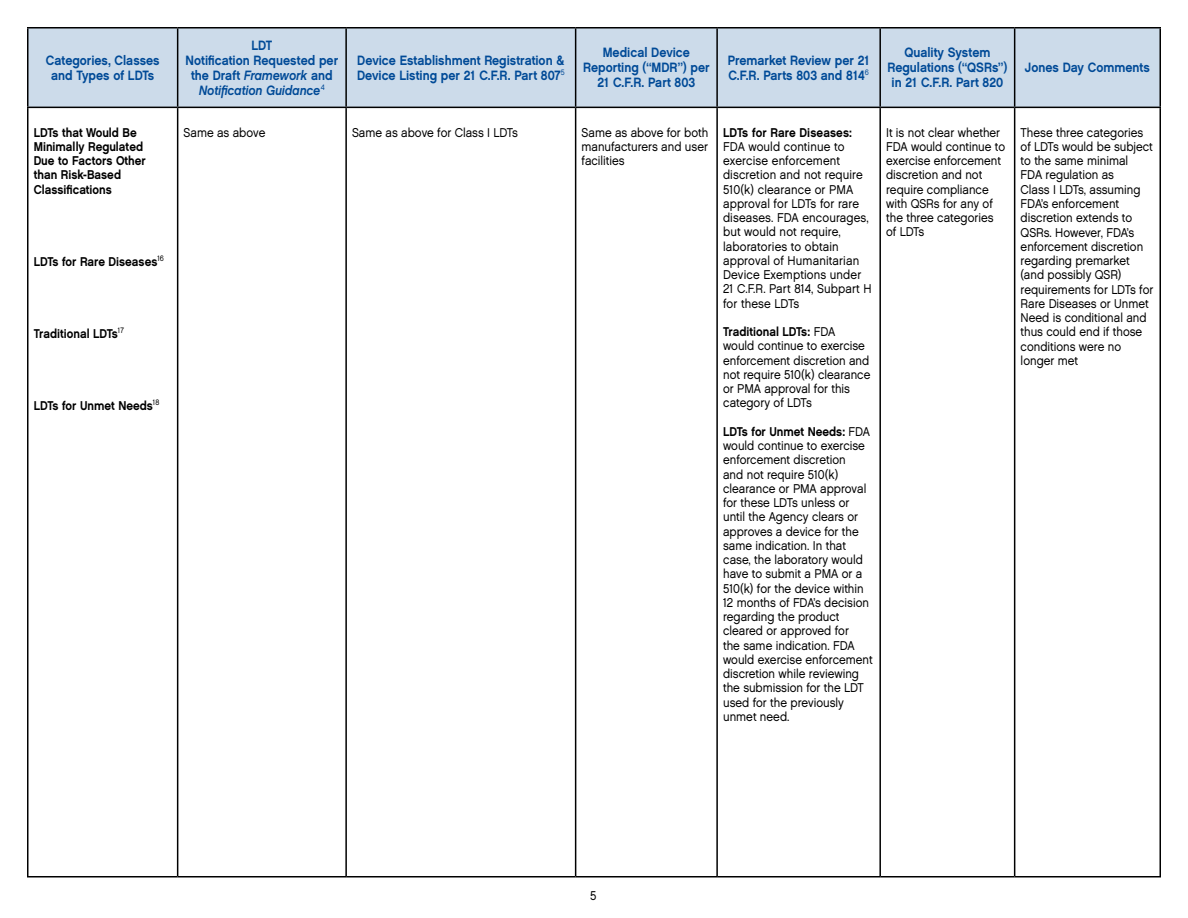
<style>
.page{position:relative;width:1188px;height:918px;background:#fff}
.page>*{position:absolute;margin:0;border:0;box-sizing:border-box;transform-origin:0 0}
.t1{font:13.5px/15px "Chalet New York Nineteen Sixty";color:#004a97;text-align:center;scale:.9 1}
.t2{font:13.5px "Chalet Oblique New York";color:#004a97;scale:.9 1}
.t3{font:12.75px/14.2px "Chalet London Nineteen Sixty";color:#000;scale:.9 1}
.t4{font:12.75px/14.2px "Chalet New York Nineteen Sixty";color:#000;scale:.9 1}
.s1{font-family:"Chalet Oblique New York"}
.s2{font-family:"Chalet London Nineteen Sixty"}
</style>
<div class="page">
<div style="left:28px;top:28px;width:1132px;height:79px;background:#ccdbea"></div>
<hr style="left:27px;top:27px;width:151px;height:1px;background:#000">
<hr style="left:27px;top:29px;width:1px;height:78px;background:#000">
<hr style="left:178px;top:27px;width:168px;height:1px;background:#000">
<hr style="left:177px;top:29px;width:1px;height:78px;background:#000">
<hr style="left:346px;top:27px;width:230px;height:1px;background:#000">
<hr style="left:345px;top:29px;width:2px;height:78px;background:#000">
<hr style="left:576px;top:27px;width:141px;height:1px;background:#000">
<hr style="left:575px;top:29px;width:1px;height:78px;background:#000">
<hr style="left:717px;top:27px;width:163px;height:1px;background:#000">
<hr style="left:716px;top:29px;width:2px;height:78px;background:#000">
<hr style="left:880px;top:27px;width:135px;height:1px;background:#000">
<hr style="left:879px;top:29px;width:2px;height:78px;background:#000">
<hr style="left:1015px;top:27px;width:146px;height:1px;background:#000">
<hr style="left:1014px;top:29px;width:1px;height:78px;background:#000">
<hr style="left:1160px;top:29px;width:1px;height:78px;background:#000">
<hr style="left:27px;top:107px;width:151px;height:1px;background:#000">
<hr style="left:27px;top:108px;width:1px;height:768px;background:#000">
<hr style="left:178px;top:107px;width:168px;height:1px;background:#000">
<hr style="left:177px;top:108px;width:1px;height:768px;background:#000">
<hr style="left:346px;top:107px;width:230px;height:1px;background:#000">
<hr style="left:345px;top:108px;width:2px;height:768px;background:#000">
<hr style="left:576px;top:107px;width:141px;height:1px;background:#000">
<hr style="left:575px;top:108px;width:1px;height:768px;background:#000">
<hr style="left:717px;top:107px;width:163px;height:1px;background:#000">
<hr style="left:716px;top:108px;width:2px;height:768px;background:#000">
<hr style="left:880px;top:107px;width:135px;height:1px;background:#000">
<hr style="left:879px;top:108px;width:2px;height:768px;background:#000">
<hr style="left:1015px;top:107px;width:146px;height:1px;background:#000">
<hr style="left:1014px;top:108px;width:1px;height:768px;background:#000">
<hr style="left:1160px;top:108px;width:1px;height:768px;background:#000">
<hr style="left:27px;top:876px;width:151px;height:2px;background:#000">
<hr style="left:178px;top:876px;width:168px;height:2px;background:#000">
<hr style="left:346px;top:876px;width:230px;height:2px;background:#000">
<hr style="left:576px;top:876px;width:141px;height:2px;background:#000">
<hr style="left:717px;top:876px;width:163px;height:2px;background:#000">
<hr style="left:880px;top:876px;width:135px;height:2px;background:#000">
<hr style="left:1015px;top:876px;width:146px;height:2px;background:#000">
<p class="t1" style="left:46px;top:53px;width:128px">Categories, Classes and Types of LDTs</p>
<p class="t4" style="left:34px;top:125px;width:126px">LDTs that Would Be<br>Minimally Regulated<br>Due to Factors Other than Risk-Based<br>Classifications</p>
<p class="t4" style="left:34px;top:254px;width:146px">LDTs for Rare Diseases<sup>16</sup></p>
<p class="t4" style="left:34px;top:326px;width:102px">Traditional LDTs<sup>17</sup></p>
<p class="t4" style="left:34px;top:398px;width:141px">LDTs for Unmet Needs<sup>18</sup></p>
<p class="t1" style="left:186px;top:38px;width:171px">LDT<br>Notification Requested per the Draft <span class="s1">Framework</span> and</p>
<p class="t2" style="left:199px;top:82px;width:141px">Notification Guidance<sup>4</sup></p>
<p class="t1" style="left:357px;top:53px;width:232px;text-align:left">Device Establishment Registration &amp;<br>Device Listing per 21 C.F.R. Part 807<sup>5</sup></p>
<p class="t1" style="left:583px;top:45px;width:142px">Medical Device<br>Reporting (“MDR”) per<br>21 C.F.R. Part 803</p>
<p class="t1" style="left:728px;top:53px;width:159px;text-align:left">Premarket Review per 21<br>C.F.R. Parts 803 and 814<sup>6</sup></p>
<p class="t1" style="left:888px;top:45px;width:135px">Quality System<br>Regulations (“QSRs”) in 21 C.F.R. Part 820</p>
<p class="t1" style="left:1025px;top:60px;width:140px">Jones Day Comments</p>
<p class="t3" style="left:184px;top:125px;width:92px">Same as above</p>
<p class="t3" style="left:352px;top:125px;width:186px">Same as above for Class I LDTs</p>
<p class="t3" style="left:582px;top:125px;width:142px;text-align:justify">Same as above for both manufacturers and user facilities</p>
<p class="t4" style="left:723px;top:125px;width:145px">LDTs for Rare Diseases:</p>
<p class="t3" style="left:723px;top:139px;width:167px">FDA would continue to exercise enforcement discretion and not require<br>510(k) clearance or PMA approval for LDTs for rare diseases. FDA encourages, but would not require, laboratories to obtain approval of Humanitarian<br>Device Exemptions under<br>21 C.F.R. Part 814, Subpart H for these LDTs</p>
<p class="t4" style="left:723px;top:324px;width:126px">Traditional LDTs: <span class="s2">FDA</span></p>
<p class="t3" style="left:723px;top:339px;width:165px">would continue to exercise enforcement discretion and not require 510(k) clearance or PMA approval for this category of LDTs</p>
<p class="t4" style="left:723px;top:424px;width:165px">LDTs for Unmet Needs: <span class="s2">FDA</span></p>
<p class="t3" style="left:723px;top:438px;width:168px">would continue to exercise enforcement discretion<br>and not require 510(k) clearance or PMA approval for these LDTs unless or until the Agency clears or approves a device for the same indication. In that case, the laboratory would have to submit a PMA or a<br>510(k) for the device within<br>12 months of FDA’s decision regarding the product cleared or approved for<br>the same indication. FDA would exercise enforcement discretion while reviewing the submission for the LDT used for the previously unmet need.</p>
<p class="t3" style="left:886px;top:125px;width:134px">It is not clear whether<br>FDA would continue to exercise enforcement discretion and not require compliance with QSRs for any of the three categories of LDTs</p>
<p class="t3" style="left:1021px;top:125px;width:149px">These three categories of LDTs would be subject to the same minimal<br>FDA regulation as<br>Class I LDTs, assuming<br>FDA’s enforcement discretion extends to<br>QSRs. However, FDA’s enforcement discretion regarding premarket (and possibly QSR) requirements for LDTs for<br>Rare Diseases or Unmet<br>Need is conditional and thus could end if those conditions were no longer met</p>
<p class="t3" style="left:590px;top:888px;width:8px">5</p>
</div>
